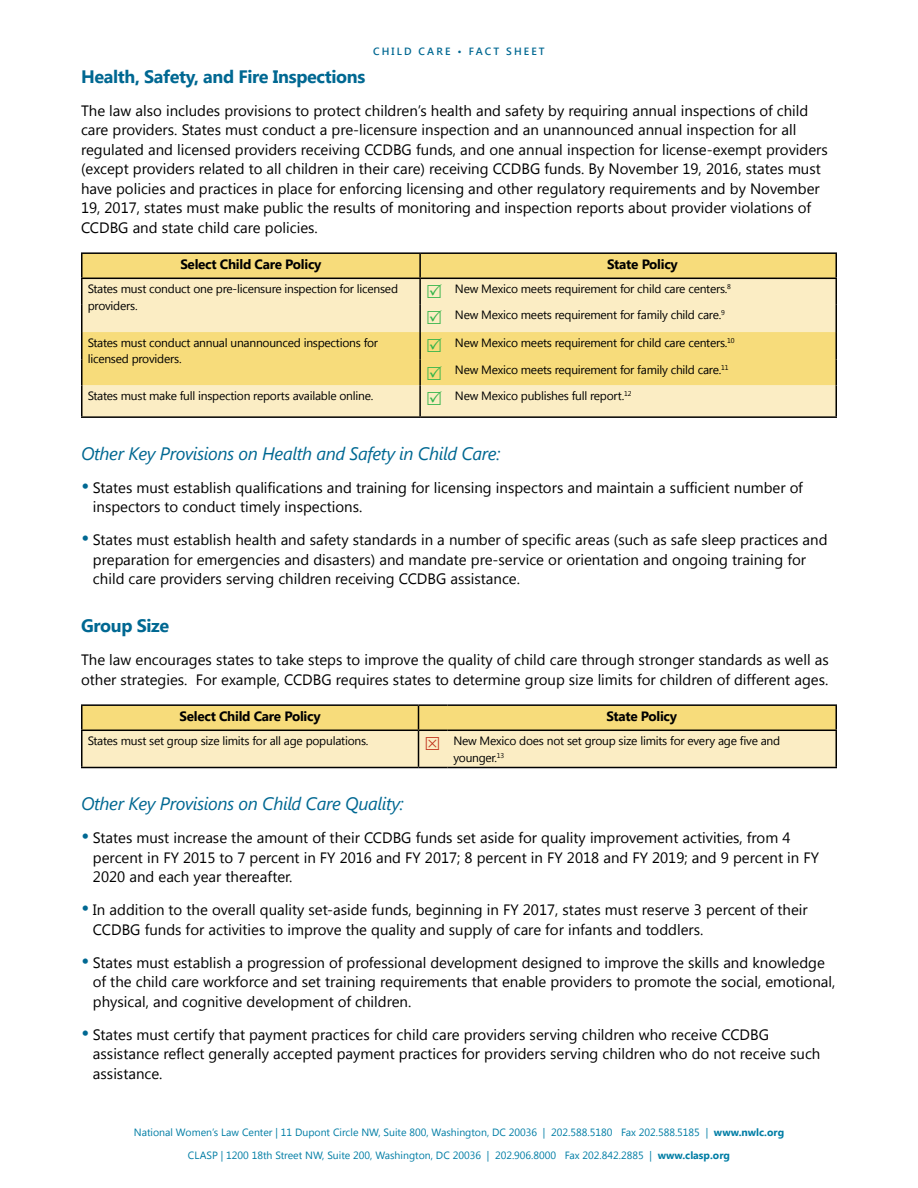
<style>
.page{position:relative;width:918px;height:1188px;background:#fff}
.page>*{position:absolute;margin:0;border:0;box-sizing:border-box;transform-origin:0 0}
.t1{font:italic 18px "Segoe UI";letter-spacing:-.02em;color:#006892}
.t2{font:700 18px "Segoe UI";letter-spacing:-.02em;color:#006892}
.t3{font:15px/19.5px "Segoe UI";color:#000}
.t4{font:700 13.5px "Segoe UI";letter-spacing:-.02em;color:#000}
.t5{font:12px/16.5px "Segoe UI";letter-spacing:-.02em;color:#000}
.t6{font:10.5px "Segoe UI";color:#007da5}
.t7{font:600 10.5px "Segoe UI";letter-spacing:.2em;color:#006892}
.s1{font-size:21px;color:#006892}
.s2{font-weight:700}
</style>
<div class="page">
<div style="left:82px;top:254px;width:754px;height:24px;background:#f7dc7b"></div>
<svg style="left:82px;top:279px;width:754px;height:137px;background:#f9e6a7"></svg>
<hr style="left:81px;top:252px;width:339px;height:2px;background:#000">
<hr style="left:420px;top:252px;width:29px;height:2px;background:#000">
<hr style="left:419px;top:254px;width:2px;height:24px;background:#000">
<hr style="left:81px;top:278px;width:339px;height:1px;background:#000">
<hr style="left:419px;top:279px;width:2px;height:25px;background:#000">
<hr style="left:81px;top:386px;width:1px;height:30px;background:#000">
<hr style="left:81px;top:416px;width:339px;height:2px;background:#000">
<hr style="left:449px;top:252px;width:388px;height:2px;background:#000">
<hr style="left:449px;top:278px;width:388px;height:1px;background:#000">
<hr style="left:419px;top:386px;width:2px;height:30px;background:#000">
<hr style="left:836px;top:386px;width:1px;height:30px;background:#000">
<hr style="left:420px;top:416px;width:29px;height:2px;background:#000">
<hr style="left:449px;top:416px;width:388px;height:2px;background:#000">
<hr style="left:419px;top:304px;width:2px;height:28px;background:#000">
<svg style="left:836px;top:254px;width:1px;height:132px"></svg>
<hr style="left:419px;top:332px;width:2px;height:28px;background:#000">
<svg style="left:81px;top:254px;width:1px;height:132px"></svg>
<hr style="left:419px;top:360px;width:2px;height:26px;background:#000">
<hr style="left:81px;top:704px;width:337px;height:2px;background:#000">
<hr style="left:418px;top:704px;width:29px;height:2px;background:#000">
<hr style="left:447px;top:704px;width:390px;height:2px;background:#000">
<svg style="left:420px;top:278px;width:29px;height:20px"></svg>
<svg style="left:428px;top:310px;width:14px;height:14px"></svg>
<svg style="left:428px;top:338px;width:14px;height:14px"></svg>
<svg style="left:428px;top:366px;width:14px;height:14px"></svg>
<svg style="left:428px;top:391px;width:14px;height:14px"></svg>
<svg style="left:81px;top:705px;width:756px;height:63px;background:#e9d79c"></svg>
<p class="t7" style="left:373px;top:44px;width:173px">CHILD CARE • FACT SHEET</p>
<p class="t2" style="left:81px;top:64px;width:286px">Health, Safety, and Fire Inspections</p>
<p class="t3" style="left:81px;top:100px;width:748px">The law also includes provisions to protect children’s health and safety by requiring annual inspections of child care providers. States must conduct a pre-licensure inspection and an unannounced annual inspection for all regulated and licensed providers receiving CCDBG funds, and one annual inspection for license-exempt providers (except providers related to all children in their care) receiving CCDBG funds. By November 19, 2016, states must have policies and practices in place for enforcing licensing and other regulatory requirements and by November 19, 2017, states must make public the results of monitoring and inspection reports about provider violations of CCDBG and state child care policies.</p>
<p class="t4" style="left:180px;top:255px;width:143px">Select Child Care Policy</p>
<p class="t4" style="left:607px;top:255px;width:72px">State Policy</p>
<p class="t5" style="left:88px;top:280px;width:312px">States must conduct one pre-licensure inspection for licensed providers.</p>
<p class="t5" style="left:455px;top:275px;width:278px;line-height:26px">New Mexico meets requirement for child care centers.<sup>8<br></sup>New Mexico meets requirement for family child care.<sup>9</sup></p>
<p class="t5" style="left:88px;top:334px;width:292px">States must conduct annual unannounced inspections for licensed providers.</p>
<p class="t5" style="left:455px;top:334px;width:281px">New Mexico meets requirement for child care centers.<sup>10</sup></p>
<p class="t5" style="left:455px;top:361px;width:275px">New Mexico meets requirement for family child care.<sup>11</sup></p>
<p class="t5" style="left:88px;top:387px;width:287px">States must make full inspection reports available online.</p>
<p class="t5" style="left:455px;top:387px;width:178px">New Mexico publishes full report.<sup>12</sup></p>
<p class="t1" style="left:81px;top:441px;width:421px">Other Key Provisions on Health and Safety in Child Care:</p>
<p class="t3" style="left:93px;top:477px;width:712px;text-indent:-12px"><span class="s1">•</span> States must establish qualifications and training for licensing inspectors and maintain a sufficient number of inspectors to conduct timely inspections.</p>
<p class="t3" style="left:93px;top:530px;width:736px;text-indent:-12px"><span class="s1">•</span> States must establish health and safety standards in a number of specific areas (such as safe sleep practices and preparation for emergencies and disasters) and mandate pre-service or orientation and ongoing training for child care providers serving children receiving CCDBG assistance.</p>
<p class="t2" style="left:81px;top:613px;width:90px">Group Size</p>
<p class="t3" style="left:81px;top:650px;width:749px">The law encourages states to take steps to improve the quality of child care through stronger standards as well as other strategies. For example, CCDBG requires states to determine group size limits for children of different ages.</p>
<p class="t4" style="left:180px;top:707px;width:143px">Select Child Care Policy</p>
<p class="t4" style="left:607px;top:707px;width:72px">State Policy</p>
<p class="t5" style="left:88px;top:732px;width:282px">States must set group size limits for all age populations.</p>
<p class="t5" style="left:453px;top:732px;width:328px">New Mexico does not set group size limits for every age five and younger.<sup>13</sup></p>
<p class="t1" style="left:81px;top:791px;width:324px">Other Key Provisions on Child Care Quality:</p>
<p class="t3" style="left:93px;top:828px;width:728px;text-indent:-12px"><span class="s1">•</span> States must increase the amount of their CCDBG funds set aside for quality improvement activities, from 4 percent in FY 2015 to 7 percent in FY 2016 and FY 2017; 8 percent in FY 2018 and FY 2019; and 9 percent in FY<br>2020 and each year thereafter.</p>
<p class="t3" style="left:93px;top:900px;width:716px;text-indent:-12px"><span class="s1">•</span> In addition to the overall quality set-aside funds, beginning in FY 2017, states must reserve 3 percent of their<br>CCDBG funds for activities to improve the quality and supply of care for infants and toddlers.</p>
<p class="t3" style="left:93px;top:952px;width:744px;text-indent:-12px"><span class="s1">•</span> States must establish a progression of professional development designed to improve the skills and knowledge of the child care workforce and set training requirements that enable providers to promote the social, emotional, physical, and cognitive development of children.</p>
<p class="t3" style="left:93px;top:1024px;width:729px;text-indent:-12px"><span class="s1">•</span> States must certify that payment practices for child care providers serving children who receive CCDBG assistance reflect generally accepted payment practices for providers serving children who do not receive such assistance.</p>
<p class="t6" style="left:134px;top:1125px;width:652px">National Women’s Law Center | 11 Dupont Circle NW, Suite 800, Washington, DC 20036 | 202.588.5180 Fax 202.588.5185 | <span class="s2">www.nwlc.org</span></p>
<p class="t6" style="left:188px;top:1148px;width:544px">CLASP | 1200 18th Street NW, Suite 200, Washington, DC 20036 | 202.906.8000 Fax 202.842.2885 | <span class="s2">www.clasp.org</span></p>
</div>
